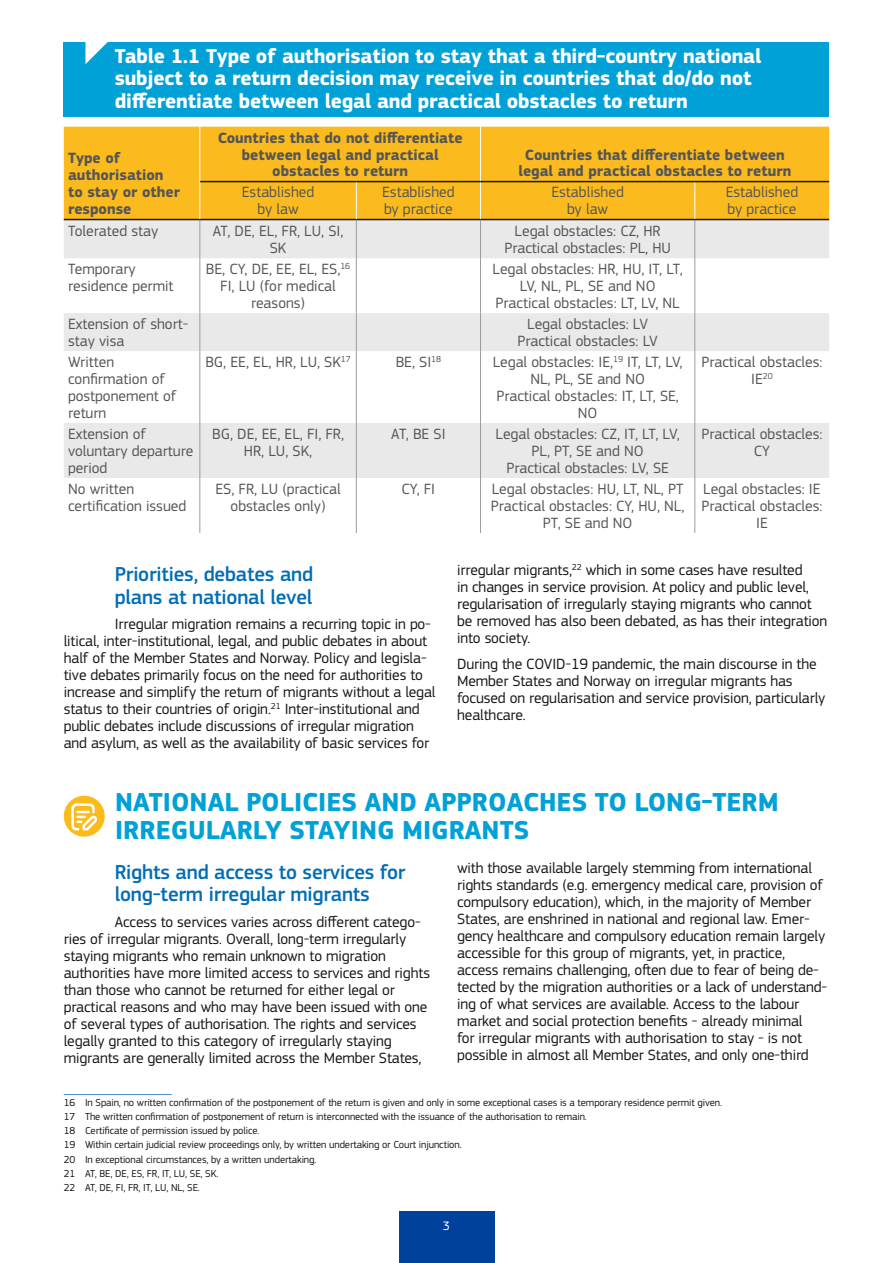
<style>
.page{position:relative;width:893px;height:1263px;background:#fff}
.page>*{position:absolute;margin:0;border:0;box-sizing:border-box;transform-origin:0 0}
.t1{font:700 27px/28.3px "EC Square Sans Pro";color:#00a1d7}
.t2{font:700 21px/22.6px "EC Square Sans Pro";letter-spacing:-.01em;color:#fff}
.t3{font:500 21px/22.6px "EC Square Sans Pro";letter-spacing:-.01em;color:#006db7}
.t4{font:15.45px/17px "EC Square Sans Pro";letter-spacing:-.01em;color:#181716}
.t5{font:15.45px/17px "EC Square Sans Pro";color:#565655;text-align:center}
.t6{font:700 15.45px/17px "EC Square Sans Pro";color:#565655;text-align:center}
.t7{font:12.75px "EC Square Sans Pro";color:#fff}
.t8{font:10.5px/14.1px "EC Square Sans Pro";letter-spacing:-.01em;color:#181716}
</style>
<div class="page">
<div style="left:399px;top:1212px;width:95px;height:51px;background:#00419e"></div>
<div style="left:64px;top:43px;width:765px;height:74px;background:#00a1d7"></div>
<div style="left:64px;top:127px;width:765px;height:92px;background:#fbbb1e"></div>
<svg style="left:64px;top:220px;width:765px;height:258px;fill:#e9e9e9"></svg>
<hr style="left:199px;top:220px;width:1px;height:38px;background:#9c9c9d">
<hr style="left:356px;top:220px;width:1px;height:38px;background:#9c9c9d">
<hr style="left:480px;top:220px;width:1px;height:38px;background:#9c9c9d">
<hr style="left:694px;top:220px;width:1px;height:38px;background:#9c9c9d">
<hr style="left:199px;top:258px;width:1px;height:55px;background:#9c9c9d">
<hr style="left:356px;top:258px;width:1px;height:55px;background:#9c9c9d">
<hr style="left:480px;top:258px;width:1px;height:55px;background:#9c9c9d">
<hr style="left:694px;top:258px;width:1px;height:55px;background:#9c9c9d">
<hr style="left:199px;top:313px;width:1px;height:38px;background:#9c9c9d">
<hr style="left:356px;top:313px;width:1px;height:38px;background:#9c9c9d">
<hr style="left:480px;top:313px;width:1px;height:38px;background:#9c9c9d">
<hr style="left:694px;top:313px;width:1px;height:38px;background:#9c9c9d">
<hr style="left:199px;top:351px;width:1px;height:72px;background:#9c9c9d">
<hr style="left:356px;top:351px;width:1px;height:72px;background:#9c9c9d">
<hr style="left:480px;top:351px;width:1px;height:72px;background:#9c9c9d">
<hr style="left:694px;top:351px;width:1px;height:72px;background:#9c9c9d">
<hr style="left:199px;top:423px;width:1px;height:55px;background:#9c9c9d">
<hr style="left:356px;top:423px;width:1px;height:55px;background:#9c9c9d">
<hr style="left:480px;top:423px;width:1px;height:55px;background:#9c9c9d">
<hr style="left:694px;top:423px;width:1px;height:55px;background:#9c9c9d">
<hr style="left:199px;top:478px;width:1px;height:55px;background:#9c9c9d">
<hr style="left:356px;top:478px;width:1px;height:55px;background:#9c9c9d">
<hr style="left:480px;top:478px;width:1px;height:55px;background:#9c9c9d">
<hr style="left:694px;top:478px;width:1px;height:55px;background:#9c9c9d">
<hr style="left:64px;top:219px;width:136px;height:1px;background:#181716">
<hr style="left:200px;top:219px;width:156px;height:1px;background:#181716">
<hr style="left:356px;top:219px;width:124px;height:1px;background:#181716">
<hr style="left:480px;top:219px;width:215px;height:1px;background:#181716">
<hr style="left:695px;top:219px;width:134px;height:1px;background:#181716">
<hr style="left:199px;top:127px;width:1px;height:55px;background:#fff">
<hr style="left:480px;top:127px;width:1px;height:54px;background:#fff">
<hr style="left:199px;top:182px;width:1px;height:37px;background:#fff">
<hr style="left:356px;top:182px;width:1px;height:37px;background:#fff">
<hr style="left:480px;top:182px;width:1px;height:37px;background:#fff">
<hr style="left:694px;top:182px;width:1px;height:37px;background:#fff">
<hr style="left:200px;top:181px;width:156px;height:1px;background:#181716">
<hr style="left:356px;top:181px;width:124px;height:1px;background:#181716">
<hr style="left:480px;top:181px;width:215px;height:1px;background:#181716">
<hr style="left:695px;top:181px;width:134px;height:1px;background:#181716">
<hr style="left:64px;top:1094px;width:108px;height:1px;background:#4e8fcc">
<svg style="left:85px;top:42px;width:28px;height:22px"></svg>
<div style="left:64px;top:796px;width:41px;height:41px;background:#fbbb1d;border-radius:50%"></div>
<svg style="left:71px;top:803px;width:26px;height:27px"></svg>
<h2 class="t2" style="left:115px;top:45px;width:648px">Table 1.1 Type of authorisation to stay that a third-country national subject to a return decision may receive in countries that do/do not differentiate between legal and practical obstacles to return</h2>
<p class="t6" style="left:68px;top:150px;width:114px;text-align:left">Type of authorisation to stay or other response</p>
<p class="t6" style="left:218px;top:129px;width:247px">Countries that do not differentiate between legal and practical obstacles to return</p>
<p class="t6" style="left:518px;top:146px;width:274px">Countries that differentiate between legal and practical obstacles to return</p>
<p class="t5" style="left:242px;top:184px;width:74px">Established by law</p>
<p class="t5" style="left:382px;top:184px;width:74px;text-align:left">Established by practice</p>
<p class="t5" style="left:551px;top:184px;width:74px">Established by law</p>
<p class="t5" style="left:726px;top:184px;width:74px;text-align:left">Established by practice</p>
<p class="t5" style="left:68px;top:223px;width:92px">Tolerated stay</p>
<p class="t5" style="left:213px;top:223px;width:132px">AT, DE, EL, FR, LU, SI,<br>SK</p>
<p class="t5" style="left:504px;top:223px;width:168px">Legal obstacles: CZ, HR<br>Practical obstacles: PL, HU</p>
<p class="t5" style="left:68px;top:261px;width:107px;text-align:left">Temporary residence permit</p>
<p class="t5" style="left:206px;top:261px;width:146px">BE, CY, DE, EE, EL, ES,<sup>16<br></sup>FI, LU (for medical reasons)</p>
<p class="t5" style="left:493px;top:261px;width:192px">Legal obstacles: HR, HU, IT, LT,<br>LV, NL, PL, SE and NO<br>Practical obstacles: LT, LV, NL</p>
<p class="t5" style="left:68px;top:315px;width:122px;text-align:left">Extension of short&shy;stay visa</p>
<p class="t5" style="left:517px;top:315px;width:142px">Legal obstacles: LV<br>Practical obstacles: LV</p>
<p class="t5" style="left:68px;top:353px;width:110px;text-align:left">Written confirmation of postponement of return</p>
<p class="t5" style="left:205px;top:353px;width:147px">BG, EE, EL, HR, LU, SK<sup>17</sup></p>
<p class="t5" style="left:396px;top:353px;width:47px">BE, SI<sup>18</sup></p>
<p class="t5" style="left:493px;top:353px;width:191px">Legal obstacles: IE,<sup>19</sup> IT, LT, LV,<br>NL, PL, SE and NO<br>Practical obstacles: IT, LT, SE,<br>NO</p>
<p class="t5" style="left:701px;top:353px;width:123px">Practical obstacles:<br>IE<sup>20</sup></p>
<p class="t5" style="left:68px;top:425px;width:127px;text-align:left">Extension of voluntary departure period</p>
<p class="t5" style="left:212px;top:425px;width:133px">BG, DE, EE, EL, FI, FR,<br>HR, LU, SK,</p>
<p class="t5" style="left:391px;top:425px;width:56px">AT, BE SI</p>
<p class="t5" style="left:496px;top:425px;width:186px">Legal obstacles: CZ, IT, LT, LV,<br>PL, PT, SE and NO<br>Practical obstacles: LV, SE</p>
<p class="t5" style="left:701px;top:425px;width:123px">Practical obstacles:<br>CY</p>
<p class="t5" style="left:68px;top:480px;width:120px;text-align:left">No written certification issued</p>
<p class="t5" style="left:215px;top:480px;width:127px">ES, FR, LU (practical obstacles only)</p>
<p class="t5" style="left:402px;top:480px;width:35px">CY, FI</p>
<p class="t5" style="left:491px;top:480px;width:195px">Legal obstacles: HU, LT, NL, PT<br>Practical obstacles: CY, HU, NL,<br>PT, SE and NO</p>
<p class="t5" style="left:701px;top:480px;width:123px">Legal obstacles: IE<br>Practical obstacles:<br>IE</p>
<h2 class="t3" style="left:115px;top:563px;width:200px">Priorities, debates and plans at national level</h2>
<p class="t4" style="left:64px;top:616px;width:373px;text-indent:51px">Irregular migration remains a recurring topic in po&shy;litical, inter-institutional, legal, and public debates in about half of the Member States and Norway. Policy and legisla&shy;tive debates primarily focus on the need for authorities to increase and simplify the return of migrants without a legal status to their countries of origin.<sup>21</sup> Inter-institutional and public debates include discussions of irregular migration and asylum, as well as the availability of basic services for</p>
<p class="t4" style="left:457px;top:562px;width:372px">irregular migrants,<sup>22</sup> which in some cases have resulted<br>in changes in service provision. At policy and public level, regularisation of irregularly staying migrants who cannot be removed has also been debated, as has their integration into society.</p>
<p class="t4" style="left:457px;top:655px;width:370px">During the COVID-19 pandemic, the main discourse in the Member States and Norway on irregular migrants has focused on regularisation and service provision, particularly healthcare.</p>
<h1 class="t1" style="left:115px;top:788px;width:665px">NATIONAL POLICIES AND APPROACHES TO LONG-TERM<br>IRREGULARLY STAYING MIGRANTS</h1>
<h2 class="t3" style="left:115px;top:861px;width:292px">Rights and access to services for long-term irregular migrants</h2>
<p class="t4" style="left:64px;top:913px;width:368px;text-indent:51px">Access to services varies across different catego&shy;ries of irregular migrants. Overall, long-term irregularly staying migrants who remain unknown to migration authorities have more limited access to services and rights than those who cannot be returned for either legal or practical reasons and who may have been issued with one of several types of authorisation. The rights and services legally granted to this category of irregularly staying migrants are generally limited across the Member States,</p>
<p class="t4" style="left:457px;top:859px;width:372px">with those available largely stemming from international rights standards (e.g. emergency medical care, provision of compulsory education), which, in the majority of Member States, are enshrined in national and regional law. Emer&shy;gency healthcare and compulsory education remain largely accessible for this group of migrants, yet, in practice, access remains challenging, often due to fear of being de&shy;tected by the migration authorities or a lack of understand&shy;ing of what services are available. Access to the labour market and social protection benefits - already minimal<br>for irregular migrants with authorisation to stay - is not possible in almost all Member States, and only one-third</p>
<p class="t8" style="left:64px;top:1095px;width:660px">16 In Spain, no written confirmation of the postponement of the return is given and only in some exceptional cases is a temporary residence permit given.<br>17 The written confirmation of postponement of return is interconnected with the issuance of the authorisation to remain.<br>18 Certificate of permission issued by police.<br>19 Within certain judicial review proceedings only, by written undertaking or Court injunction.<br>20 In exceptional circumstances, by a written undertaking.<br>21 AT, BE, DE, ES, FR, IT, LU, SE, SK.<br>22 AT, DE, FI, FR, IT, LU, NL, SE.</p>
<p class="t7" style="left:443px;top:1218px;width:9px">3</p>
</div>
